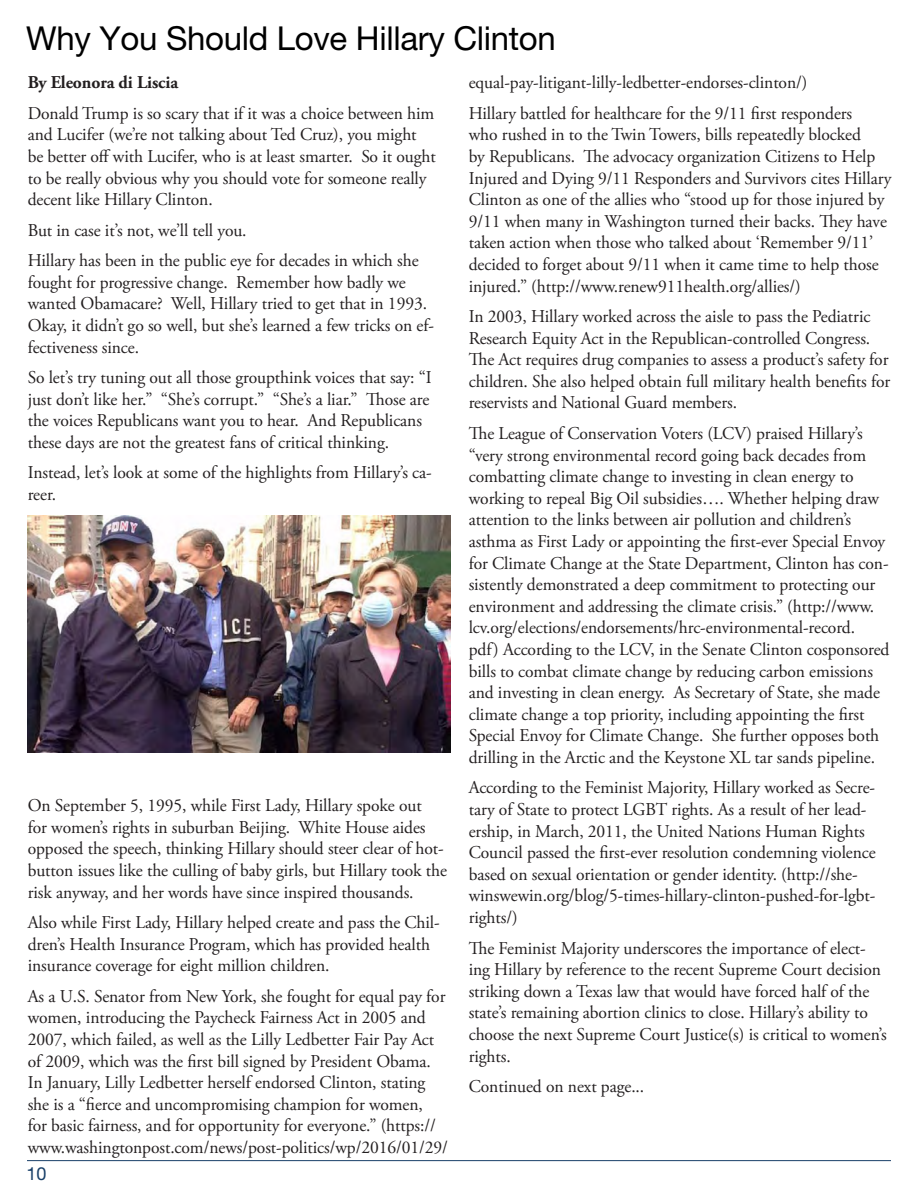
<style>
.page{position:relative;width:918px;height:1188px;background:#fff}
.page>*{position:absolute;margin:0;border:0;box-sizing:border-box;transform-origin:0 0}
.t1{font:33px "Helvetica Neue LT Pro";letter-spacing:-.01em;color:#000}
.t2{font:18px/21.6px "Adobe Garamond Pro";letter-spacing:-.005em;color:#231f20}
.t3{font:700 18px "Adobe Garamond Pro";letter-spacing:-.005em;color:#231f20}
.t4{font:18px "Helvetica Neue LT Pro";color:#183f68}
</style>
<div class="page">
<hr style="left:27px;top:1160px;width:864px;height:1px;background:#183f68">
<img style="left:28px;top:515px;width:423px;height:238px">
<p class="t1" style="left:26px;top:18px;width:531px">Why You Should Love Hillary Clinton</p>
<p class="t3" style="left:28px;top:72px;width:152px">By Eleonora di Liscia</p>
<p class="t2" style="left:28px;top:103px;width:409px">Donald Trump is so scary that if it was a choice between him and Lucifer (we’re not talking about Ted Cruz), you might be better off with Lucifer, who is at least smarter. So it ought to be really obvious why you should vote for someone really decent like Hillary Clinton.</p>
<p class="t2" style="left:28px;top:220px;width:220px">But in case it’s not, we’ll tell you.</p>
<p class="t2" style="left:28px;top:250px;width:408px">Hillary has been in the public eye for decades in which she fought for progressive change. Remember how badly we wanted Obamacare? Well, Hillary tried to get that in 1993.<br>Okay, it didn’t go so well, but she’s learned a few tricks on ef&shy;fectiveness since.</p>
<p class="t2" style="left:28px;top:367px;width:405px">So let’s try tuning out all those groupthink voices that say: “I just don’t like her.” “She’s corrupt.” “She’s a liar.” Those are the voices Republicans want you to hear. And Republicans these days are not the greatest fans of critical thinking.</p>
<p class="t2" style="left:28px;top:462px;width:406px">Instead, let’s look at some of the highlights from Hillary’s ca&shy;reer.</p>
<p class="t2" style="left:28px;top:795px;width:421px">On September 5, 1995, while First Lady, Hillary spoke out<br>for women’s rights in suburban Beijing. White House aides opposed the speech, thinking Hillary should steer clear of hot&shy;button issues like the culling of baby girls, but Hillary took the risk anyway, and her words have since inspired thousands.</p>
<p class="t2" style="left:28px;top:912px;width:414px">Also while First Lady, Hillary helped create and pass the Chil&shy;dren’s Health Insurance Program, which has provided health insurance coverage for eight million children.</p>
<p class="t2" style="left:28px;top:986px;width:422px">As a U.S. Senator from New York, she fought for equal pay for women, introducing the Paycheck Fairness Act in 2005 and 2007, which failed, as well as the Lilly Ledbetter Fair Pay Act of 2009, which was the first bill signed by President Obama.<br>In January, Lilly Ledbetter herself endorsed Clinton, stating she is a “fierce and uncompromising champion for women,<br>for basic fairness, and for opportunity for everyone.” (https:// www.washingtonpost.com/news/post-politics/wp/2016/01/29/</p>
<p class="t4" style="left:27px;top:1163px;width:22px">10</p>
<p class="t2" style="left:469px;top:72px;width:340px">equal-pay-litigant-lilly-ledbetter-endorses-clinton/)</p>
<p class="t2" style="left:469px;top:103px;width:424px">Hillary battled for healthcare for the 9/11 first responders<br>who rushed in to the Twin Towers, bills repeatedly blocked<br>by Republicans. The advocacy organization Citizens to Help Injured and Dying 9/11 Responders and Survivors cites Hillary Clinton as one of the allies who “stood up for those injured by 9/11 when many in Washington turned their backs. They have taken action when those who talked about ‘Remember 9/11’ decided to forget about 9/11 when it came time to help those injured.” (http://www.renew911health.org/allies/)</p>
<p class="t2" style="left:469px;top:306px;width:423px">In 2003, Hillary worked across the aisle to pass the Pediatric Research Equity Act in the Republican-controlled Congress.<br>The Act requires drug companies to assess a product’s safety for children. She also helped obtain full military health benefits for reservists and National Guard members.</p>
<p class="t2" style="left:469px;top:423px;width:422px">The League of Conservation Voters (LCV) praised Hillary’s “very strong environmental record going back decades from combatting climate change to investing in clean energy to working to repeal Big Oil subsidies…. Whether helping draw attention to the links between air pollution and children’s asthma as First Lady or appointing the first-ever Special Envoy for Climate Change at the State Department, Clinton has con&shy;sistently demonstrated a deep commitment to protecting our environment and addressing the climate crisis.” (http://www. lcv.org/elections/endorsements/hrc-environmental-record. pdf) According to the LCV, in the Senate Clinton cosponsored bills to combat climate change by reducing carbon emissions and investing in clean energy. As Secretary of State, she made climate change a top priority, including appointing the first Special Envoy for Climate Change. She further opposes both drilling in the Arctic and the Keystone XL tar sands pipeline.</p>
<p class="t2" style="left:469px;top:778px;width:409px">According to the Feminist Majority, Hillary worked as Secre&shy;tary of State to protect LGBT rights. As a result of her lead&shy;ership, in March, 2011, the United Nations Human Rights Council passed the first-ever resolution condemning violence based on sexual orientation or gender identity. (http://she&shy;winswewin.org/blog/5-times-hillary-clinton-pushed-for-lgbt&shy;rights/)</p>
<p class="t2" style="left:469px;top:938px;width:420px">The Feminist Majority underscores the importance of elect&shy;ing Hillary by reference to the recent Supreme Court decision striking down a Texas law that would have forced half of the state’s remaining abortion clinics to close. Hillary’s ability to choose the next Supreme Court Justice(s) is critical to women’s rights.</p>
<p class="t2" style="left:469px;top:1076px;width:177px">Continued on next page...</p>
</div>
